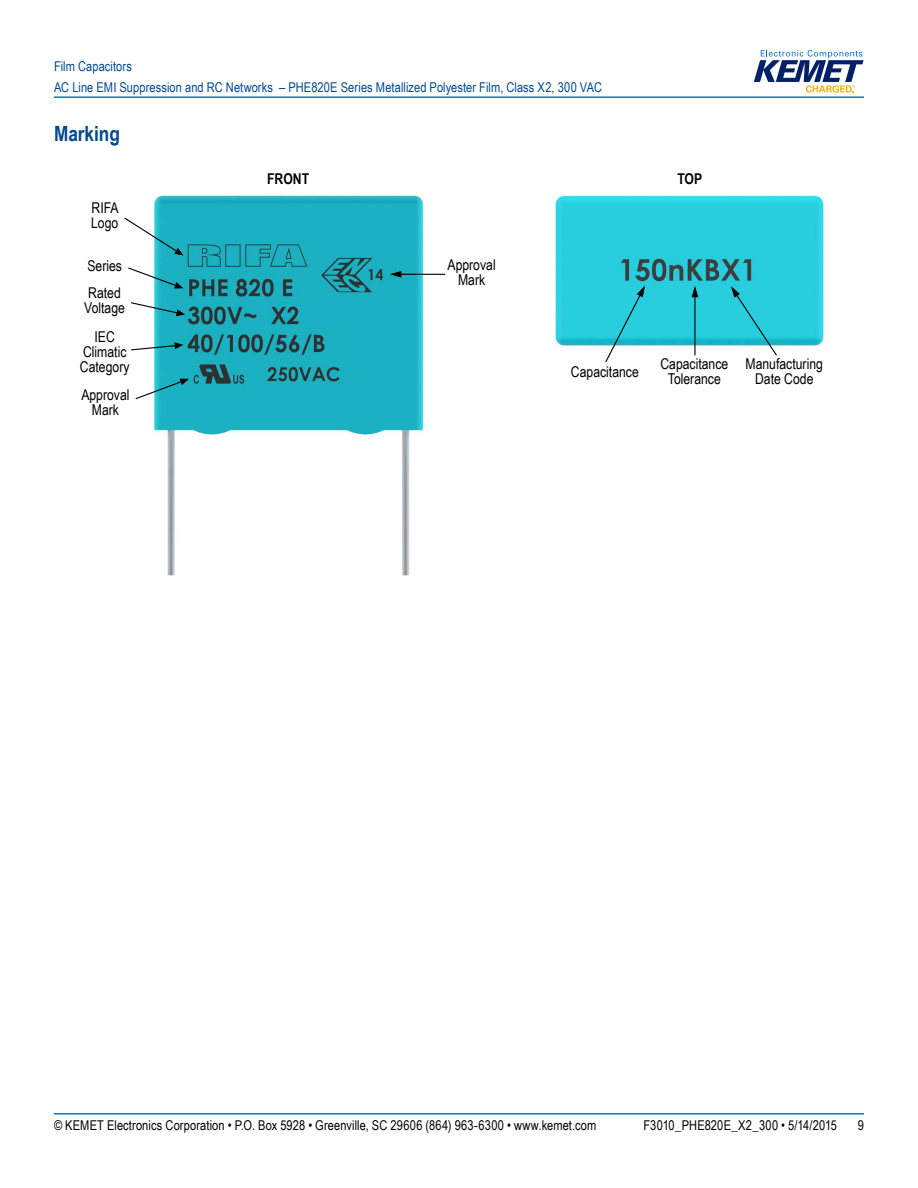
<style>
.page{position:relative;width:918px;height:1188px;background:#fff}
.page>*{position:absolute;margin:0;border:0;box-sizing:border-box;transform-origin:0 0}
.t1{font:700 21px "Arial Narrow";color:#004990}
.t2{font:14.85px/14.9px "Arial Narrow";color:#000;text-align:center}
.t3{font:700 14.85px "Arial Narrow";color:#000}
.t4{font:13.5px "Arial Narrow";letter-spacing:.01em;color:#000}
.t5{font:13.5px/21px "Arial Narrow";letter-spacing:.005em;color:#004990}
</style>
<div class="page">
<hr style="left:54px;top:1113px;width:810px;height:2px;background:#007dc3">
<hr style="left:54px;top:96px;width:810px;height:2px;background:#007dc3">
<svg style="left:754px;top:50px;width:110px;height:43px"></svg>
<img style="left:153px;top:193px;width:293px;height:383px">
<img style="left:555px;top:195px;width:269px;height:161px">
<svg style="left:604px;top:283px;width:42px;height:80px"></svg>
<svg style="left:729px;top:284px;width:49px;height:72px;background:#44cbd8"></svg>
<svg style="left:128px;top:267px;width:57px;height:22px"></svg>
<hr style="left:400px;top:274px;width:45px;height:1px;background:#000">
<svg style="left:387px;top:270px;width:15px;height:8px"></svg>
<svg style="left:135px;top:378px;width:56px;height:22px"></svg>
<svg style="left:131px;top:341px;width:54px;height:10px"></svg>
<svg style="left:131px;top:301px;width:56px;height:16px"></svg>
<svg style="left:124px;top:217px;width:61px;height:40px"></svg>
<hr style="left:694px;top:296px;width:2px;height:59px;background:#000">
<svg style="left:691px;top:283px;width:8px;height:15px"></svg>
<p class="t5" style="left:54px;top:55px;width:550px">Film Capacitors<br>AC Line EMI Suppression and RC Networks – PHE820E Series Metallized Polyester Film, Class X2, 300 VAC</p>
<h1 class="t1" style="left:54px;top:118px;width:68px">Marking</h1>
<p class="t2" style="left:91px;top:200px;width:29px;text-align:left">RIFA<br>Logo</p>
<p class="t2" style="left:87px;top:258px;width:36px">Series</p>
<p class="t2" style="left:84px;top:285px;width:42px;text-align:left">Rated<br>Voltage</p>
<p class="t2" style="left:80px;top:329px;width:51px">IEC<br>Climatic<br>Category</p>
<p class="t2" style="left:81px;top:387px;width:50px">Approval<br>Mark</p>
<p class="t3" style="left:267px;top:167px;width:44px">FRONT</p>
<p class="t3" style="left:677px;top:167px;width:26px">TOP</p>
<p class="t2" style="left:448px;top:257px;width:50px">Approval<br>Mark</p>
<p class="t2" style="left:571px;top:364px;width:69px">Capacitance</p>
<p class="t2" style="left:660px;top:356px;width:69px">Capacitance<br>Tolerance</p>
<p class="t2" style="left:746px;top:356px;width:79px">Manufacturing<br>Date Code</p>
<p class="t4" style="left:54px;top:1116px;width:544px">© KEMET Electronics Corporation • P.O. Box 5928 • Greenville, SC 29606 (864) 963-6300 • www.kemet.com</p>
<p class="t4" style="left:644px;top:1116px;width:195px">F3010_PHE820E_X2_300 • 5/14/2015</p>
<p class="t4" style="left:858px;top:1116px;width:8px">9</p>
</div>
